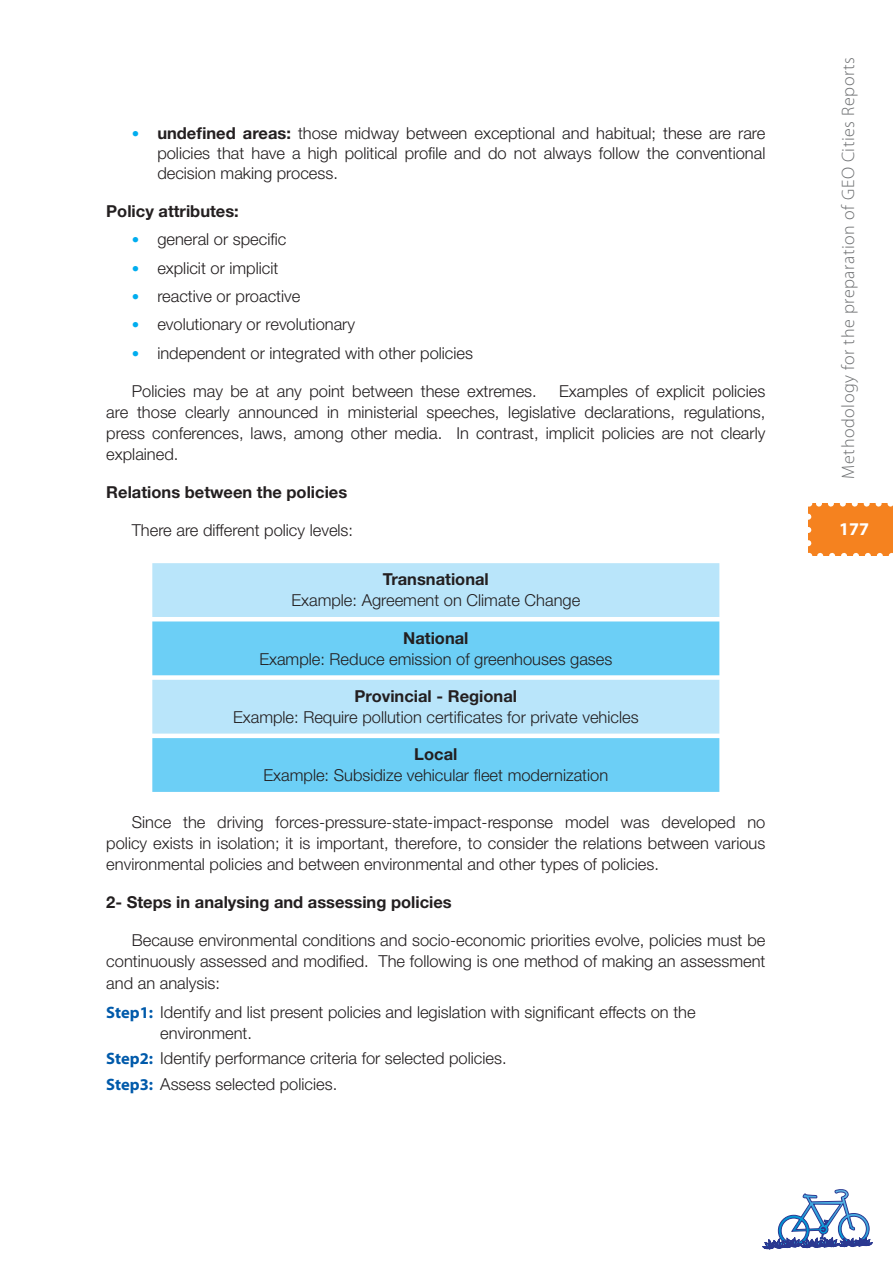
<style>
.page{position:relative;width:893px;height:1276px;background:#fff}
.page>*{position:absolute;margin:0;border:0;box-sizing:border-box;transform-origin:0 0}
.t1{font:300 18px "Myriad Pro";letter-spacing:.03em;color:#6c6e70}
.t2{font:700 18px "Myriad Pro";color:#fff}
.t3{font:300 16.5px/21px "Helvetica Neue LT Std";color:#231f20;text-align:justify}
.t4{font:700 16.5px "Helvetica Neue LT Std";color:#231f20}
.s1{font-size:15px;color:#00adef}
.s2{font-weight:700}
.s3{font-family:"Myriad Pro";font-weight:700;color:#005aaa}
</style>
<div class="page">
<div style="left:808px;top:503px;width:85px;height:53px;background:#f5821f"></div>
<svg style="left:808px;top:503px;width:85px;height:3px"></svg>
<svg style="left:808px;top:517px;width:3px;height:39px"></svg>
<svg style="left:820px;top:553px;width:73px;height:3px"></svg>
<svg style="left:762px;top:1189px;width:111px;height:61px"></svg>
<div style="left:150px;top:561px;width:572px;height:58px;background:#b9e5fa"></div>
<div style="left:152px;top:621px;width:567px;height:171px;background:#6ccff6"></div>
<div style="left:150px;top:677px;width:572px;height:59px;background:#b9e5fa"></div>
<div style="left:148px;top:558px;width:576px;height:5px;background:#fff"></div>
<hr style="left:148px;top:563px;width:4px;height:54px;background:#fff">
<div style="left:719px;top:563px;width:5px;height:54px;background:#fff"></div>
<hr style="left:148px;top:617px;width:576px;height:4px;background:#fff">
<div style="left:148px;top:675px;width:576px;height:5px;background:#fff"></div>
<hr style="left:148px;top:680px;width:4px;height:53px;background:#fff">
<div style="left:719px;top:680px;width:5px;height:53px;background:#fff"></div>
<div style="left:148px;top:733px;width:576px;height:5px;background:#fff"></div>
<p class="t3" style="left:157px;top:126px;width:610px;line-height:19.8px;text-indent:-26px"><span class="s1">•</span> <span class="s2">undefined areas:</span> those midway between exceptional and habitual; these are rare policies that have a high political profile and do not always follow the conventional decision making process.</p>
<p class="t4" style="left:106px;top:205px;width:134px">Policy attributes:</p>
<p class="t3" style="left:132px;top:231px;width:156px"><span class="s1">•</span> general or specific</p>
<p class="t3" style="left:132px;top:259px;width:148px"><span class="s1">•</span> explicit or implicit</p>
<p class="t3" style="left:132px;top:288px;width:170px"><span class="s1">•</span> reactive or proactive</p>
<p class="t3" style="left:132px;top:316px;width:225px"><span class="s1">•</span> evolutionary or revolutionary</p>
<p class="t3" style="left:132px;top:344px;width:343px"><span class="s1">•</span> independent or integrated with other policies</p>
<p class="t3" style="left:132px;top:382px;width:406px">Policies may be at any point between these extremes.</p>
<p class="t3" style="left:106px;top:382px;width:661px;text-indent:453px">Examples of explicit policies are those clearly announced in ministerial speeches, legislative declarations, regulations, press conferences, laws, among other media. In contrast, implicit policies are not clearly explained.</p>
<p class="t4" style="left:106px;top:486px;width:242px">Relations between the policies</p>
<p class="t3" style="left:132px;top:521px;width:223px">There are different policy levels:</p>
<p class="t4" style="left:383px;top:574px;width:108px">Transnational</p>
<p class="t3" style="left:291px;top:592px;width:290px">Example: Agreement on Climate Change</p>
<p class="t4" style="left:403px;top:632px;width:67px">National</p>
<p class="t3" style="left:259px;top:650px;width:355px">Example: Reduce emission of greenhouses gases</p>
<p class="t4" style="left:355px;top:690px;width:164px">Provincial - Regional</p>
<p class="t3" style="left:233px;top:709px;width:407px">Example: Require pollution certificates for private vehicles</p>
<p class="t4" style="left:414px;top:748px;width:45px">Local</p>
<p class="t3" style="left:263px;top:767px;width:346px">Example: Subsidize vehicular fleet modernization</p>
<p class="t3" style="left:106px;top:814px;width:661px;text-indent:26px">Since the driving forces-pressure-state-impact-response model was developed no policy exists in isolation; it is important, therefore, to consider the relations between various environmental policies and between environmental and other types of policies.</p>
<p class="t4" style="left:106px;top:896px;width:347px">2- Steps in analysing and assessing policies</p>
<p class="t3" style="left:106px;top:932px;width:661px;text-indent:26px">Because environmental conditions and socio-economic priorities evolve, policies must be continuously assessed and modified. The following is one method of making an assessment and an analysis:</p>
<p class="t3" style="left:160px;top:1003px;width:537px;text-indent:-54px"><span class="s3">Step1:</span> Identify and list present policies and legislation with significant effects on the environment.</p>
<p class="t3" style="left:106px;top:1048px;width:402px;line-height:25.2px"><span class="s3">Step2:</span> Identify performance criteria for selected policies.<br><span class="s3">Step3:</span> Assess selected policies.</p>
<p class="t1" style="left:841px;top:478px;width:423px;rotate:-90deg">Methodology for the preparation of GEO Cities Reports</p>
<p class="t2" style="left:839px;top:522px;width:31px">177</p>
</div>
